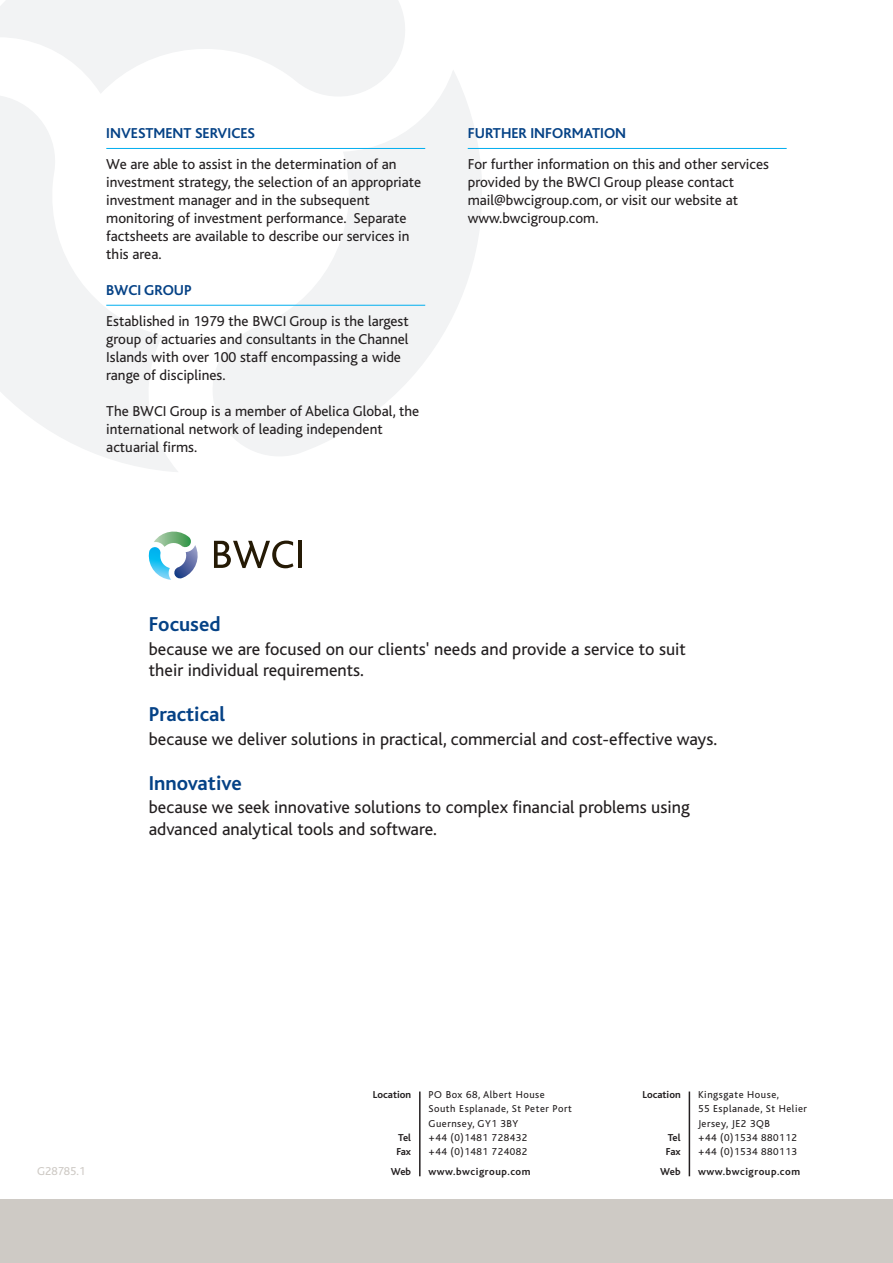
<style>
.page{position:relative;width:893px;height:1263px;background:#fff}
.page>*{position:absolute;margin:0;border:0;box-sizing:border-box;transform-origin:0 0}
.t1{font:700 21px "Bliss";color:#054286}
.t2{font:18px/21.6px "Bliss";color:#231f20}
.t3{font:15px/18px "Bliss";color:#231f20}
.t4{font:700 15px "Bliss";color:#054286}
.t5{font:12px "Bliss";color:#cecac5}
.t6{font:10.5px/14.2px "Bliss";letter-spacing:.05em;color:#231f20}
.t7{font:700 10.5px "Bliss";letter-spacing:.05em;color:#231f20}
.t8{font:700 10.5px/14.2px "Bliss";color:#231f20}
</style>
<div class="page">
<svg style="left:0;top:105px;width:181px;height:367px"></svg>
<svg style="left:205px;top:71px;width:277px;height:385px"></svg>
<svg style="left:0;top:0;width:414px;height:105px"></svg>
<svg style="left:149px;top:531px;width:49px;height:49px"></svg>
<svg style="left:214px;top:541px;width:79px;height:27px"></svg>
<hr style="left:298px;top:541px;width:4px;height:27px;background:#251a05">
<div style="left:0;top:1199px;width:893px;height:64px;background:#cecac5"></div>
<hr style="left:689px;top:1091px;width:1px;height:85px;background:#231f20">
<hr style="left:419px;top:1091px;width:2px;height:85px;background:#231f20">
<hr style="left:106px;top:148px;width:319px;height:1px;background:#00aeef">
<hr style="left:106px;top:305px;width:319px;height:1px;background:#00aeef">
<hr style="left:468px;top:148px;width:319px;height:1px;background:#00aeef">
<p class="t4" style="left:106px;top:128px;width:150px">INVESTMENT SERVICES</p>
<p class="t3" style="left:106px;top:156px;width:316px">We are able to assist in the determination of an investment strategy, the selection of an appropriate investment manager and in the subsequent monitoring of investment performance. Separate factsheets are available to describe our services in this area.</p>
<p class="t4" style="left:106px;top:284px;width:87px">BWCI GROUP</p>
<p class="t3" style="left:106px;top:313px;width:304px">Established in 1979 the BWCI Group is the largest group of actuaries and consultants in the Channel Islands with over 100 staff encompassing a wide range of disciplines.</p>
<p class="t3" style="left:106px;top:403px;width:314px">The BWCI Group is a member of Abelica Global, the international network of leading independent actuarial firms.</p>
<p class="t4" style="left:468px;top:128px;width:160px">FURTHER INFORMATION</p>
<p class="t3" style="left:468px;top:156px;width:303px">For further information on this and other services provided by the BWCI Group please contact mail@bwcigroup.com, or visit our website at www.bwcigroup.com.</p>
<h1 class="t1" style="left:149px;top:617px;width:73px">Focused</h1>
<p class="t2" style="left:149px;top:639px;width:539px">because we are focused on our clients' needs and provide a service to suit their individual requirements.</p>
<h1 class="t1" style="left:149px;top:707px;width:78px">Practical</h1>
<p class="t2" style="left:149px;top:729px;width:570px">because we deliver solutions in practical, commercial and cost-effective ways.</p>
<h1 class="t1" style="left:149px;top:775px;width:95px">Innovative</h1>
<p class="t2" style="left:149px;top:797px;width:542px;line-height:22.4px">because we seek innovative solutions to complex financial problems using advanced analytical tools and software.</p>
<p class="t5" style="left:37px;top:1167px;width:50px">G28785.1</p>
<p class="t8" style="left:373px;top:1088px;width:40px">Location</p>
<p class="t8" style="left:396px;top:1131px;width:16px">Tel<br>Fax</p>
<p class="t8" style="left:391px;top:1166px;width:22px">Web</p>
<p class="t6" style="left:428px;top:1088px;width:145px">PO Box 68, Albert House<br>South Esplanade, St Peter Port<br>Guernsey, GY1 3BY<br>+44 (0)1481 728432<br>+44 (0)1481 724082</p>
<p class="t7" style="left:428px;top:1168px;width:104px">www.bwcigroup.com</p>
<p class="t8" style="left:642px;top:1088px;width:40px">Location</p>
<p class="t8" style="left:666px;top:1131px;width:16px">Tel<br>Fax</p>
<p class="t8" style="left:660px;top:1166px;width:22px">Web</p>
<p class="t6" style="left:698px;top:1088px;width:110px">Kingsgate House,<br>55 Esplanade, St Helier<br>Jersey, JE2 3QB<br>+44 (0)1534 880112 +44 (0)1534 880113</p>
<p class="t7" style="left:698px;top:1168px;width:104px">www.bwcigroup.com</p>
</div>
